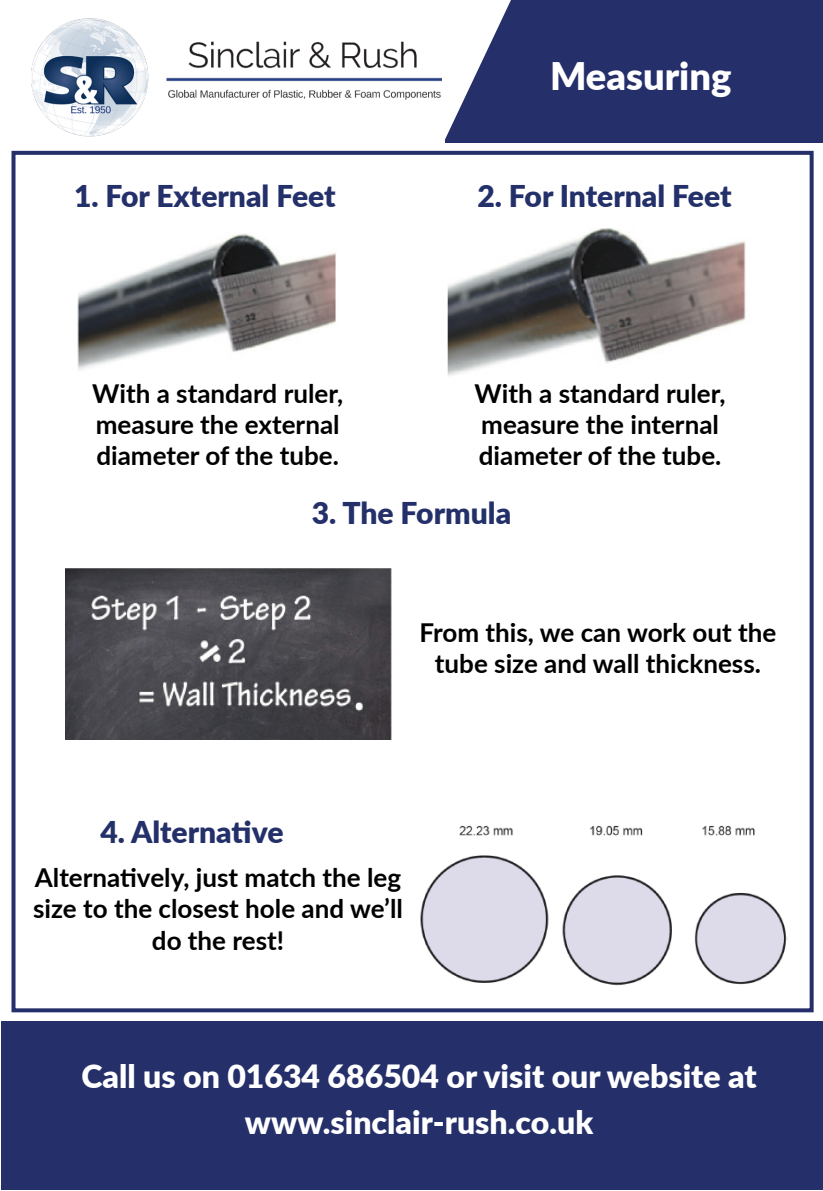
<style>
.page{position:relative;width:823px;height:1191px;background:#fff}
.page>*{position:absolute;margin:0;border:0;box-sizing:border-box;transform-origin:0 0}
.t1{font:900 38px "Lato";color:#fff}
.t2{font:900 32px "Lato";color:#fff}
.t3{font:900 30px "Lato";color:#233069}
.t4{font:700 26px/31.2px "Lato";color:#000}
</style>
<div class="page">
<div style="left:445px;top:0;width:377px;height:142px;background:#252f69"></div>
<div style="left:1px;top:1021px;width:821px;height:169px;background:#252f69"></div>
<svg style="left:441px;top:0;width:69px;height:140px"></svg>
<img style="left:31px;top:18px;width:410px;height:119px">
<div style="left:12px;top:151px;width:801px;height:861px;border:4px solid #252f69"></div>
<img style="left:77px;top:233px;width:259px;height:137px">
<img style="left:447px;top:229px;width:299px;height:147px">
<img style="left:66px;top:568px;width:325px;height:171px">
<img style="left:420px;top:825px;width:368px;height:161px">
<p class="t1" style="left:549px;top:48px;width:183px">Measuring</p>
<p class="t3" style="left:74px;top:174px;width:263px">1. For External Feet</p>
<p class="t3" style="left:477px;top:174px;width:255px">2. For Internal Feet</p>
<p class="t4" style="left:92px;top:376px;width:252px">With a standard ruler, measure the external diameter of the tube.</p>
<p class="t4" style="left:474px;top:376px;width:252px">With a standard ruler, measure the internal diameter of the tube.</p>
<p class="t3" style="left:311px;top:490px;width:201px">3. The Formula</p>
<p class="t4" style="left:419px;top:616px;width:358px;text-align:center">From this, we can work out the tube size and wall thickness.</p>
<p class="t3" style="left:100px;top:809px;width:184px">4. Alternative</p>
<p class="t4" style="left:33px;top:861px;width:371px;text-align:center">Alternatively, just match the leg size to the closest hole and we’ll do the rest!</p>
<p class="t2" style="left:81px;top:1052px;width:676px">Call us on 01634 686504 or visit our website at</p>
<p class="t2" style="left:245px;top:1098px;width:349px">www.sinclair-rush.co.uk</p>
</div>
